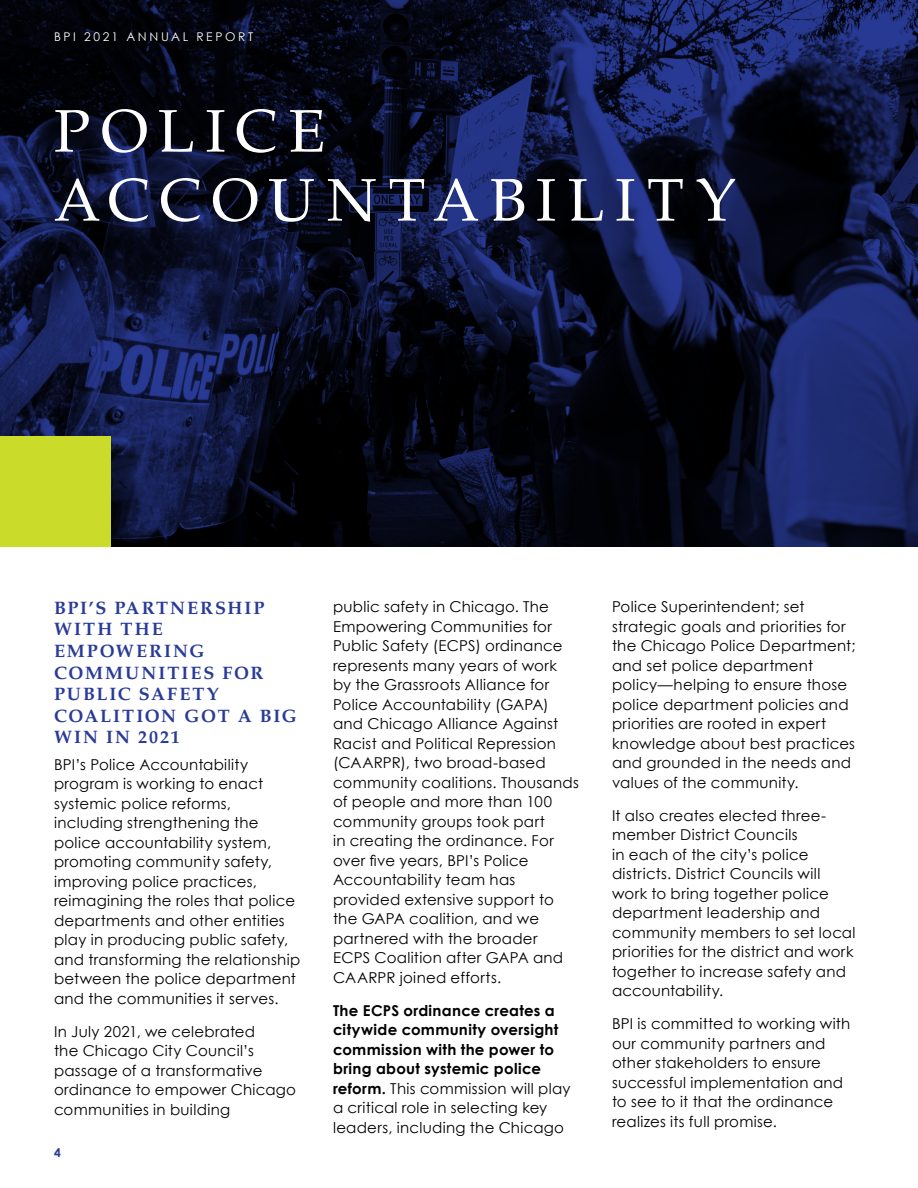
<style>
.page{position:relative;width:918px;height:1188px;background:#fff}
.page>*{position:absolute;margin:0;border:0;box-sizing:border-box;transform-origin:0 0}
.t1{font:60px/69px "Palatino LT Std";letter-spacing:.175em;color:#fff}
.t2{font:700 18px/21.6px "Palatino LT Std";letter-spacing:.105em;color:#293b97}
.t3{font:15px/19.5px "Century Gothic";letter-spacing:.015em;color:#000}
.t4{font:700 15px/19.5px "Century Gothic";letter-spacing:.02em;color:#000}
.t5{font:12px "Century Gothic";letter-spacing:.22em;color:#fff}
.t6{font:700 12px "Century Gothic";color:#293b97}
.s1{font-weight:400}
</style>
<div class="page">
<svg style="left:0;top:0;width:917px;height:547px;background:#0d1332"></svg>
<div style="left:0;top:436px;width:110px;height:111px;background:#cbdb2a"></div>
<hr style="left:917px;top:0;width:1px;height:547px;background:#3eb4e4">
<p class="t5" style="left:54px;top:28px;width:201px">BPI 2021 ANNUAL REPORT</p>
<h1 class="t1" style="left:54px;top:98px;width:684px">POLICE<br>ACCOUNTABILITY</h1>
<p class="t2" style="left:54px;top:597px;width:244px">BPI’S PARTNERSHIP<br>WITH THE<br>EMPOWERING<br>COMMUNITIES FOR<br>PUBLIC SAFETY<br>COALITION GOT A BIG<br>WIN IN 2021</p>
<p class="t3" style="left:54px;top:754px;width:248px">BPI’s Police Accountability program is working to enact systemic police reforms, including strengthening the police accountability system, promoting community safety, improving police practices, reimagining the roles that police departments and other entities play in producing public safety, and transforming the relationship between the police department and the communities it serves.</p>
<p class="t3" style="left:54px;top:1021px;width:244px">In July 2021, we celebrated<br>the Chicago City Council’s passage of a transformative ordinance to empower Chicago communities in building</p>
<p class="t6" style="left:54px;top:1143px;width:8px">4</p>
<p class="t3" style="left:333px;top:597px;width:247px">public safety in Chicago. The<br>Empowering Communities for<br>Public Safety (ECPS) ordinance represents many years of work by the Grassroots Alliance for<br>Police Accountability (GAPA) and Chicago Alliance Against<br>Racist and Political Repression (CAARPR), two broad-based community coalitions. Thousands of people and more than 100 community groups took part<br>in creating the ordinance. For over five years, BPI’s Police<br>Accountability team has provided extensive support to the GAPA coalition, and we partnered with the broader<br>ECPS Coalition after GAPA and<br>CAARPR joined efforts.</p>
<p class="t4" style="left:333px;top:1000px;width:239px">The ECPS ordinance creates a citywide community oversight commission with the power to bring about systemic police reform. <span class="s1">This commission will play a critical role in selecting key leaders, including the Chicago</span></p>
<p class="t3" style="left:612px;top:597px;width:245px">Police Superintendent; set strategic goals and priorities for the Chicago Police Department; and set police department policy—helping to ensure those police department policies and priorities are rooted in expert knowledge about best practices and grounded in the needs and values of the community.</p>
<p class="t3" style="left:612px;top:805px;width:245px">It also creates elected three&shy;member District Councils<br>in each of the city’s police districts. District Councils will work to bring together police department leadership and community members to set local priorities for the district and work together to increase safety and accountability.</p>
<p class="t3" style="left:612px;top:1014px;width:240px">BPI is committed to working with our community partners and other stakeholders to ensure successful implementation and to see to it that the ordinance realizes its full promise.</p>
</div>
